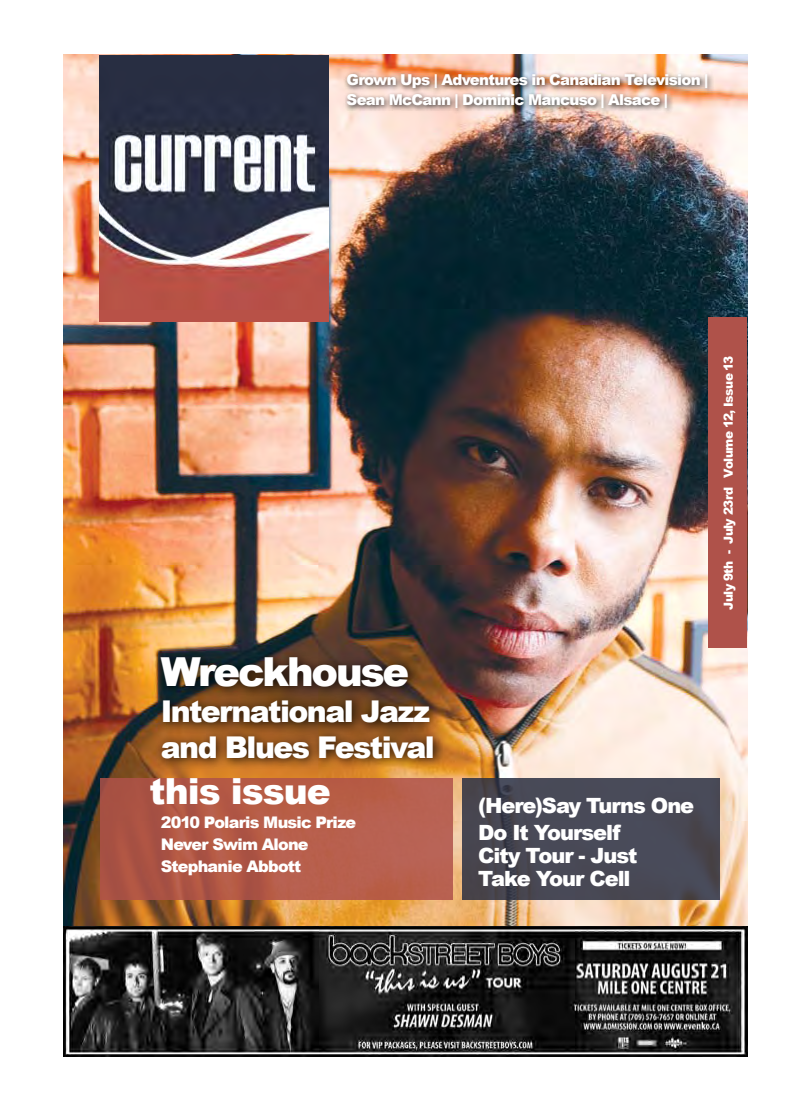
<style>
.page{position:relative;width:792px;height:1098px;background:#fff}
.page>*{position:absolute;margin:0;border:0;box-sizing:border-box;transform-origin:0 0}
.t1{font:900 40px "Arial";letter-spacing:-.055em;color:#fff}
.t2{font:900 36px "Arial";letter-spacing:-.03em;color:#fff}
.t3{font:900 30px/36px "Arial";letter-spacing:-.05em;color:#fff}
.t4{font:900 21px/27px "Arial";letter-spacing:-.05em;color:#fff}
.t5{font:900 16px/22px "Arial";letter-spacing:-.05em;color:#fff}
.t6{font:900 15px/20px "Arial";letter-spacing:-.05em;color:#fff}
.t7{font:900 12.5px "Arial";letter-spacing:-.045em;color:#fff}
</style>
<div class="page">
<img style="left:64px;top:55px;width:684px;height:1001px">
<svg style="left:462px;top:778px;width:258px;height:122px;fill:#484957"></svg>
<div style="left:708px;top:317px;width:39px;height:331px;background:#af524a"></div>
<div style="left:100px;top:778px;width:352px;height:122px;background:linear-gradient(to right,#aa5241,#bc6451)"></div>
<img style="left:100px;top:55px;width:229px;height:267px">
<div style="left:152px;top:648px;width:291px;height:121px;background:#000;opacity:.84"></div>
<div style="left:343px;top:70px;width:371px;height:45px;background:#000;opacity:.75"></div>
<p class="t6" style="left:347px;top:69px;width:363px">Grown Ups | Adventures in Canadian Television |<br>Sean McCann | Dominic Mancuso | Alsace |</p>
<h1 class="t1" style="left:161px;top:642px;width:250px">Wreckhouse</h1>
<h3 class="t3" style="left:161px;top:692px;width:276px">International Jazz and Blues Festival</h3>
<h2 class="t2" style="left:149px;top:765px;width:183px">this issue</h2>
<p class="t5" style="left:161px;top:811px;width:197px">2010 Polaris Music Prize<br>Never Swim Alone<br>Stephanie Abbott</p>
<p class="t7" style="left:719px;top:610px;width:256px;rotate:-90deg">July 9th - July 23rd Volume 12, Issue 13</p>
<h3 class="t4" style="left:478px;top:791px;width:218px">(Here)Say Turns One<br>Do It Yourself</h3>
<h3 class="t4" style="left:478px;top:843px;width:161px;line-height:23px">City Tour - Just<br>Take Your Cell</h3>
</div>
